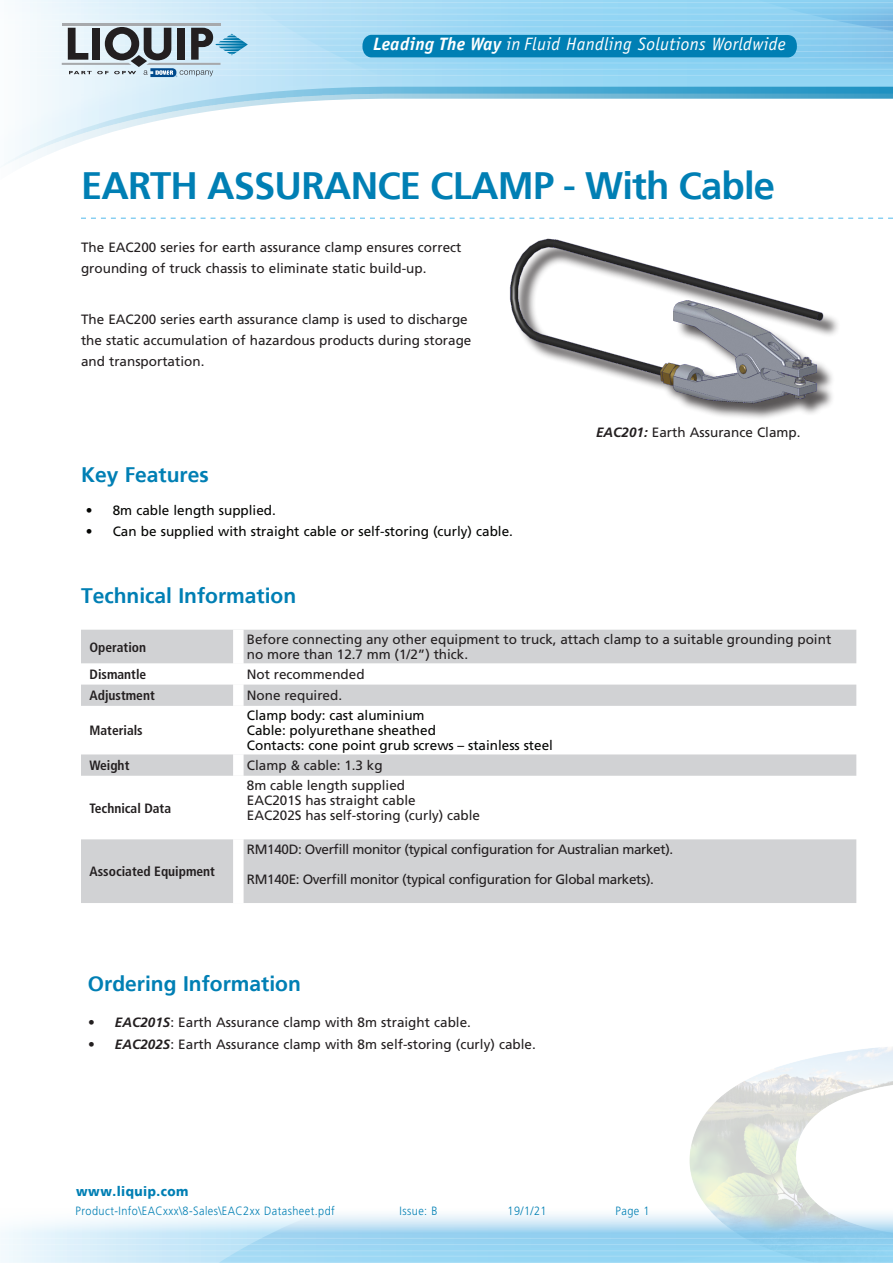
<style>
.page{position:relative;width:893px;height:1263px;background:#fff}
.page>*{position:absolute;margin:0;border:0;box-sizing:border-box;transform-origin:0 0}
.t1{font:700 38.1px "Frutiger LT Std";letter-spacing:-.02em;color:#007fb4}
.Body_Copy{font:700 21px "Frutiger LT Std";color:#007fb4}
.t2{font:italic 18px "Officina Sans Std";letter-spacing:.02em;color:#fff}
.Body_Copy-2{font:13.5px/21px "Frutiger LT Std";color:#231f20}
.t3{font:13.5px "Frutiger LT Std";color:#040503}
.Body_Copy-3{font:13.5px "Frutiger LT Std";letter-spacing:-.025em;color:#231f20}
.t4{font:700 condensed 13.5px "Frutiger LT Std";color:#231f20}
.t5{font:900 13.5px "Frutiger LT Std";letter-spacing:.04em;color:#007fb4;scale:.91 1}
.t6{font:300 12px "Frutiger LT Std";letter-spacing:.04em;color:#007fb4;scale:.91 1}
.s1{font-weight:700}
.s2{font-weight:700;font-style:italic}
.s3{font-style:inherit}
</style>
<div class="page">
<img style="left:689px;top:1047px;width:204px;height:159px">
<svg style="left:19px;top:0;width:94px;height:85px"></svg>
<svg style="left:113px;top:0;width:780px;height:85px;background:#a0d8f3"></svg>
<hr style="left:0;top:38px;width:893px;height:1px;background:#fff">
<hr style="left:0;top:75px;width:893px;height:1px;background:#fff">
<hr style="left:0;top:32px;width:893px;height:1px;background:#fff">
<hr style="left:0;top:63px;width:893px;height:1px;background:#fff">
<hr style="left:0;top:69px;width:893px;height:1px;background:#fff">
<hr style="left:0;top:26px;width:893px;height:1px;background:#fff">
<hr style="left:0;top:57px;width:893px;height:1px;background:#fff">
<hr style="left:0;top:45px;width:893px;height:1px;background:#fff">
<hr style="left:0;top:51px;width:893px;height:1px;background:#fff">
<hr style="left:0;top:20px;width:893px;height:1px;background:#fff">
<hr style="left:0;top:8px;width:893px;height:1px;background:#fff">
<hr style="left:0;top:14px;width:893px;height:1px;background:#fff">
<hr style="left:0;top:2px;width:893px;height:1px;background:#fff">
<svg style="left:4px;top:85px;width:889px;height:80px"></svg>
<svg style="left:0;top:1220px;width:85px;height:42px"></svg>
<svg style="left:85px;top:1206px;width:808px;height:56px"></svg>
<hr style="left:0;top:1238px;width:893px;height:1px;background:#fff">
<hr style="left:0;top:1250px;width:893px;height:1px;background:#fff">
<hr style="left:0;top:1244px;width:893px;height:1px;background:#fff">
<hr style="left:0;top:1256px;width:893px;height:1px;background:#fff">
<div style="left:513px;top:241px;width:328px;height:179px;background:#231f20;opacity:.75"></div>
<img style="left:509px;top:238px;width:321px;height:174px">
<hr style="left:62px;top:23px;width:159px;height:2px;background:#a7a9ac">
<svg style="left:62px;top:27px;width:186px;height:50px;background:#9aaab4"></svg>
<div style="left:362px;top:35px;width:435px;height:22px;background:#007fb4"></div>
<svg style="left:81px;top:218px;width:812px;height:1px"></svg>
<svg style="left:81px;top:630px;width:775px;height:273px;fill:#d7d8da"></svg>
<div style="left:233px;top:630px;width:11px;height:33px;background:#fff"></div>
<div style="left:233px;top:663px;width:11px;height:22px;background:#fff"></div>
<div style="left:233px;top:685px;width:11px;height:21px;background:#fff"></div>
<div style="left:233px;top:706px;width:11px;height:48px;background:#fff"></div>
<div style="left:233px;top:754px;width:11px;height:22px;background:#fff"></div>
<div style="left:233px;top:776px;width:11px;height:63px;background:#fff"></div>
<div style="left:233px;top:839px;width:11px;height:64px;background:#fff"></div>
<h3 class="t2" style="left:373px;top:34px;width:414px"><span class="s1">Leading The Way</span> in Fluid Handling Solutions Worldwide</h3>
<p class="t1" style="left:81px;top:164px;width:696px">EARTH ASSURANCE CLAMP - With Cable</p>
<p class="Body_Copy-2" style="left:81px;top:237px;width:382px">The EAC200 series for earth assurance clamp ensures correct grounding of truck chassis to eliminate static build-up.</p>
<p class="Body_Copy-2" style="left:81px;top:309px;width:392px">The EAC200 series earth assurance clamp is used to discharge the static accumulation of hazardous products during storage and transportation.</p>
<p class="Body_Copy" style="left:81px;top:462px;width:129px">Key Features</p>
<p class="t3" style="left:86px;top:503px;width:192px">• 8m cable length supplied.</p>
<p class="t3" style="left:86px;top:524px;width:429px">• Can be supplied with straight cable or self-storing (curly) cable.</p>
<p class="Body_Copy" style="left:81px;top:583px;width:217px">Technical Information</p>
<p class="Body_Copy-2" style="left:596px;top:422px;width:206px"><span class="s2">EAC201:</span> Earth Assurance Clamp.</p>
<p class="t4" style="left:90px;top:639px;width:58px">Operation</p>
<p class="Body_Copy-2" style="left:247px;top:632px;width:586px;line-height:15px">Before connecting any other equipment to truck, attach clamp to a suitable grounding point no more than 12.7 mm (1/2”) thick.</p>
<p class="t4" style="left:90px;top:666px;width:58px">Dismantle</p>
<p class="Body_Copy-2" style="left:247px;top:664px;width:119px">Not recommended</p>
<p class="t4" style="left:90px;top:688px;width:67px">Adjustment</p>
<p class="Body_Copy-2" style="left:247px;top:685px;width:97px">None required.</p>
<p class="t4" style="left:90px;top:722px;width:55px">Materials</p>
<p class="t3" style="left:247px;top:708px;width:179px">Clamp body: cast aluminium</p>
<p class="t3" style="left:247px;top:723px;width:191px">Cable: polyurethane sheathed</p>
<p class="t3" style="left:247px;top:738px;width:308px">Contacts: cone point grub screws – stainless steel</p>
<p class="t4" style="left:90px;top:757px;width:41px">Weight</p>
<p class="Body_Copy-2" style="left:247px;top:755px;width:137px">Clamp &amp; cable: 1.3 kg</p>
<p class="t4" style="left:90px;top:800px;width:83px">Technical Data</p>
<p class="Body_Copy-2" style="left:247px;top:775px;width:160px">8m cable length supplied</p>
<p class="Body_Copy-2" style="left:247px;top:790px;width:170px">EAC201S has straight cable</p>
<p class="Body_Copy-2" style="left:247px;top:805px;width:235px">EAC202S has self-storing (curly) cable</p>
<p class="t4" style="left:90px;top:863px;width:127px">Associated Equipment</p>
<p class="Body_Copy-3" style="left:247px;top:841px;width:428px">RM140D: Overfill monitor (typical configuration for Australian market).</p>
<p class="Body_Copy-3" style="left:247px;top:871px;width:409px">RM140E: Overfill monitor (typical configuration for Global markets).</p>
<p class="Body_Copy" style="left:88px;top:971px;width:214px">Ordering Information</p>
<p class="Body_Copy-2" style="left:88px;top:1012px;width:384px"><span class="s2">• EAC201S</span>: Earth Assurance clamp with 8m straight cable.</p>
<p class="Body_Copy-2" style="left:88px;top:1034px;width:449px"><span class="s2">• EAC202S</span>: Earth Assurance clamp with 8m self-storing (curly) cable.</p>
<p class="t5" style="left:76px;top:1183px;width:125px">www.liquip.com</p>
<p class="t6" style="left:76px;top:1204px;width:286px">Product-Info\EACxxx\8-Sales\EAC2xx Datasheet.pdf</p>
<p class="t6" style="left:400px;top:1204px;width:43px">Issue: <span class="s3">B</span></p>
<p class="t6" style="left:508px;top:1204px;width:44px">19/1/21</p>
<p class="t6" style="left:616px;top:1204px;width:39px">Page 1</p>
</div>
